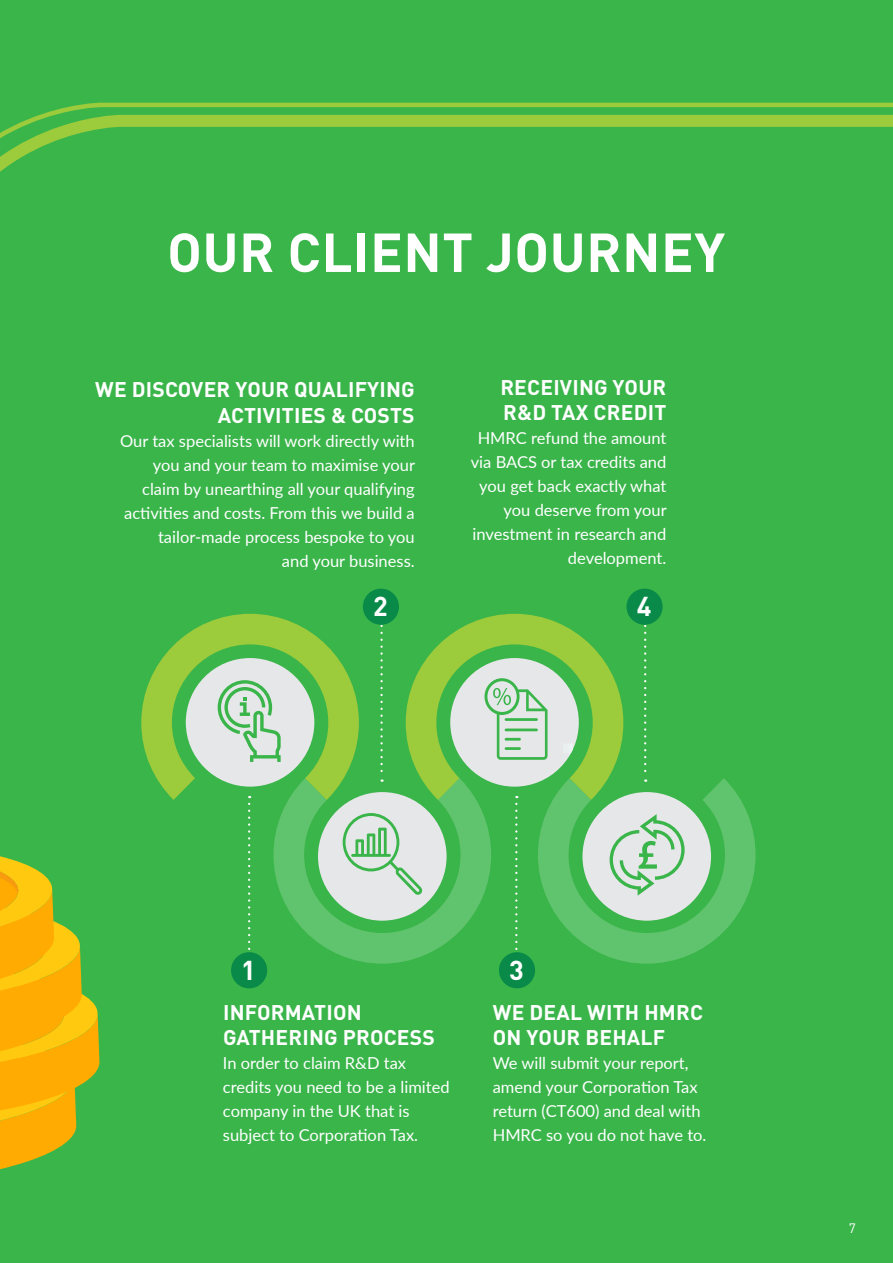
<style>
.page{position:relative;width:893px;height:1263px;background:#fff}
.page>*{position:absolute;margin:0;border:0;box-sizing:border-box;transform-origin:0 0}
.t1{font:700 54px "DIN Pro";letter-spacing:.01em;color:#fff}
.t2{font:700 27px "DIN Pro";color:#fff}
.t3{font:700 21px/25.2px "DIN Pro";letter-spacing:.01em;color:#fff}
.t4{font:16.5px/24px "Lato";color:#fff}
.t5{font:13.5px "DIN Pro";color:#fff}
</style>
<div class="page">
<div style="left:1px;top:0;width:892px;height:1263px;background:#3ab54a"></div>
<svg style="left:0;top:100px;width:893px;height:279px"></svg>
<svg style="left:0;top:837px;width:100px;height:355px"></svg>
<svg style="left:141px;top:590px;width:615px;height:397px"></svg>
<div style="left:231px;top:952px;width:36px;height:36px;background:#098a49;border-radius:50%"></div>
<div style="left:499px;top:952px;width:36px;height:36px;background:#098a49;border-radius:50%"></div>
<div style="left:363px;top:589px;width:36px;height:36px;background:#098a49;border-radius:50%"></div>
<div style="left:626px;top:589px;width:37px;height:36px;background:#098a49;border-radius:50%"></div>
<p class="t1" style="left:167px;top:216px;width:559px">OUR CLIENT JOURNEY</p>
<p class="t3" style="left:95px;top:376px;width:321px">WE DISCOVER YOUR QUALIFYING</p>
<p class="t3" style="left:218px;top:401px;width:198px">ACTIVITIES &amp; COSTS</p>
<p class="t4" style="left:120px;top:428px;width:296px">Our tax specialists will work directly with</p>
<p class="t4" style="left:153px;top:452px;width:264px">you and your team to maximise your</p>
<p class="t4" style="left:142px;top:476px;width:274px">claim by unearthing all your qualifying</p>
<p class="t4" style="left:124px;top:500px;width:292px">activities and costs. From this we build a</p>
<p class="t4" style="left:158px;top:524px;width:258px">tailor-made process bespoke to you</p>
<p class="t4" style="left:282px;top:548px;width:134px">and your business.</p>
<p class="t3" style="left:500px;top:373px;width:167px">RECEIVING YOUR<br>R&amp;D TAX CREDIT</p>
<p class="t4" style="left:471px;top:425px;width:197px;text-align:right">HMRC refund the amount via BACS or tax credits and you get back exactly what you deserve from your investment in research and development.</p>
<p class="t2" style="left:373px;top:588px;width:16px">2</p>
<p class="t2" style="left:637px;top:588px;width:16px">4</p>
<p class="t2" style="left:241px;top:952px;width:16px">1</p>
<p class="t2" style="left:509px;top:952px;width:16px">3</p>
<p class="t3" style="left:223px;top:998px;width:140px">INFORMATION</p>
<p class="t3" style="left:223px;top:1024px;width:213px">GATHERING PROCESS</p>
<p class="t4" style="left:223px;top:1050px;width:228px">In order to claim R&amp;D tax credits you need to be a limited company in the UK that is subject to Corporation Tax.</p>
<p class="t3" style="left:493px;top:998px;width:212px">WE DEAL WITH HMRC<br>ON YOUR BEHALF</p>
<p class="t4" style="left:493px;top:1050px;width:215px">We will submit your report, amend your Corporation Tax return (CT600) and deal with<br>HMRC so you do not have to.</p>
<p class="t5" style="left:849px;top:1219px;width:9px">7</p>
</div>
